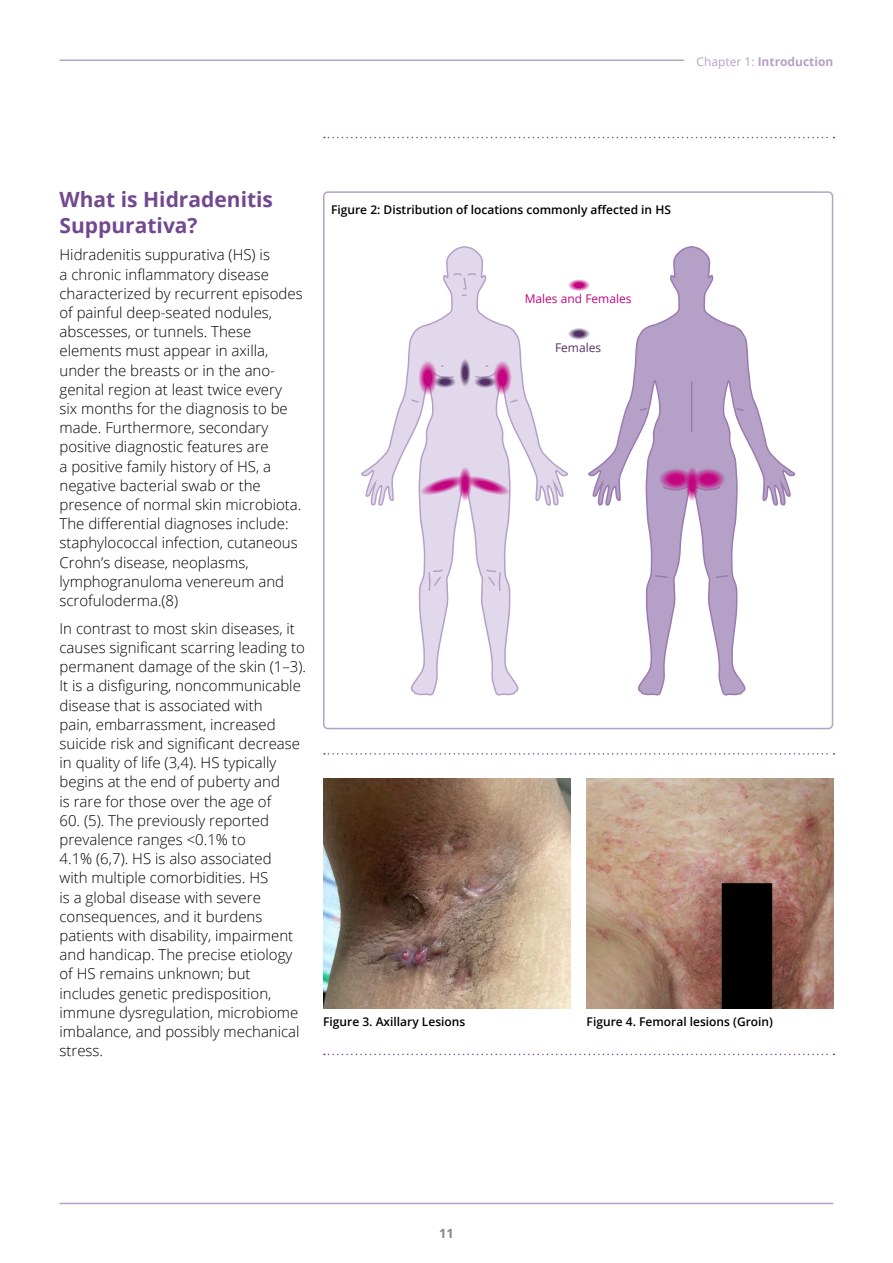
<style>
.page{position:relative;width:893px;height:1263px;background:#fff}
.page>*{position:absolute;margin:0;border:0;box-sizing:border-box;transform-origin:0 0}
.body___sub_big{font:700 21px/25.2px "Open Sans";color:#724890}
.body{font:300 15px/19.2px "Open Sans";color:#000}
.t1{font:700 12.75px "Open Sans";color:#878787}
.t2{font:600 12px "Open Sans";color:#000}
.t3{font:700 12px "Open Sans";color:#b5a1c8}
.t4{font:12px "Open Sans";color:#c3057f}
.t5{font:12px "Open Sans";color:#523265}
.s1{font-weight:400}
</style>
<div class="page">
<img style="left:323px;top:778px;width:247px;height:230px">
<img style="left:587px;top:778px;width:247px;height:230px">
<svg style="left:324px;top:1054px;width:510px;height:1px"></svg>
<svg style="left:324px;top:753px;width:510px;height:2px"></svg>
<svg style="left:324px;top:137px;width:510px;height:1px"></svg>
<div style="left:323px;top:191px;width:510px;height:538px;border:2px solid #b5a1c8;border-radius:4px"></div>
<svg style="left:361px;top:246px;width:207px;height:450px"></svg>
<svg style="left:588px;top:246px;width:207px;height:450px"></svg>
<svg style="left:485px;top:568px;width:17px;height:24px"></svg>
<svg style="left:427px;top:568px;width:17px;height:24px"></svg>
<svg style="left:452px;top:273px;width:25px;height:23px"></svg>
<svg style="left:638px;top:407px;width:10px;height:4px"></svg>
<svg style="left:736px;top:407px;width:9px;height:4px"></svg>
<hr style="left:691px;top:382px;width:1px;height:49px;background:#9a7bb0">
<svg style="left:654px;top:574px;width:15px;height:5px"></svg>
<svg style="left:715px;top:574px;width:15px;height:5px"></svg>
<svg style="left:415px;top:463px;width:100px;height:41px;background:#dcb4d8"></svg>
<svg style="left:655px;top:463px;width:73px;height:41px;background:#b977b4"></svg>
<svg style="left:410px;top:356px;width:109px;height:47px;background:#d3b6d5"></svg>
<svg style="left:566px;top:278px;width:25px;height:14px"></svg>
<svg style="left:566px;top:326px;width:25px;height:14px"></svg>
<hr style="left:60px;top:1203px;width:773px;height:1px;background:#b5a1c8">
<hr style="left:60px;top:60px;width:624px;height:1px;background:#b5a1c8">
<p class="t3" style="left:696px;top:53px;width:138px"><span class="s1">Chapter 1:</span> Introduction</p>
<p class="body___sub_big" style="left:60px;top:187px;width:215px">What is Hidradenitis<br>Suppurativa?</p>
<p class="body" style="left:60px;top:245px;width:245px">Hidradenitis suppurativa (HS) is<br>a chronic inflammatory disease characterized by recurrent episodes of painful deep-seated nodules, abscesses, or tunnels. These elements must appear in axilla, under the breasts or in the ano&shy;genital region at least twice every six months for the diagnosis to be made. Furthermore, secondary positive diagnostic features are<br>a positive family history of HS, a negative bacterial swab or the presence of normal skin microbiota.<br>The differential diagnoses include: staphylococcal infection, cutaneous<br>Crohn’s disease, neoplasms, lymphogranuloma venereum and scrofuloderma.(8)</p>
<p class="body" style="left:60px;top:618px;width:248px">In contrast to most skin diseases, it causes significant scarring leading to permanent damage of the skin (1–3).<br>It is a disfiguring, noncommunicable disease that is associated with<br>pain, embarrassment, increased suicide risk and significant decrease in quality of life (3,4). HS typically begins at the end of puberty and<br>is rare for those over the age of</p>
<p class="body" style="left:60px;top:810px;width:242px">60. (5). The previously reported prevalence ranges &lt;0.1% to<br>4.1% (6,7). HS is also associated with multiple comorbidities. HS<br>is a global disease with severe consequences, and it burdens patients with disability, impairment and handicap. The precise etiology of HS remains unknown; but includes genetic predisposition, immune dysregulation, microbiome imbalance, and possibly mechanical stress.</p>
<p class="t2" style="left:331px;top:202px;width:341px">Figure 2: Distribution of locations commonly affected in HS</p>
<p class="t4" style="left:525px;top:291px;width:108px">Males and Females</p>
<p class="t5" style="left:555px;top:339px;width:48px">Females</p>
<p class="t2" style="left:323px;top:1013px;width:144px">Figure 3. Axillary Lesions</p>
<p class="t2" style="left:587px;top:1013px;width:188px">Figure 4. Femoral lesions (Groin)</p>
<p class="t1" style="left:439px;top:1224px;width:16px">11</p>
</div>
